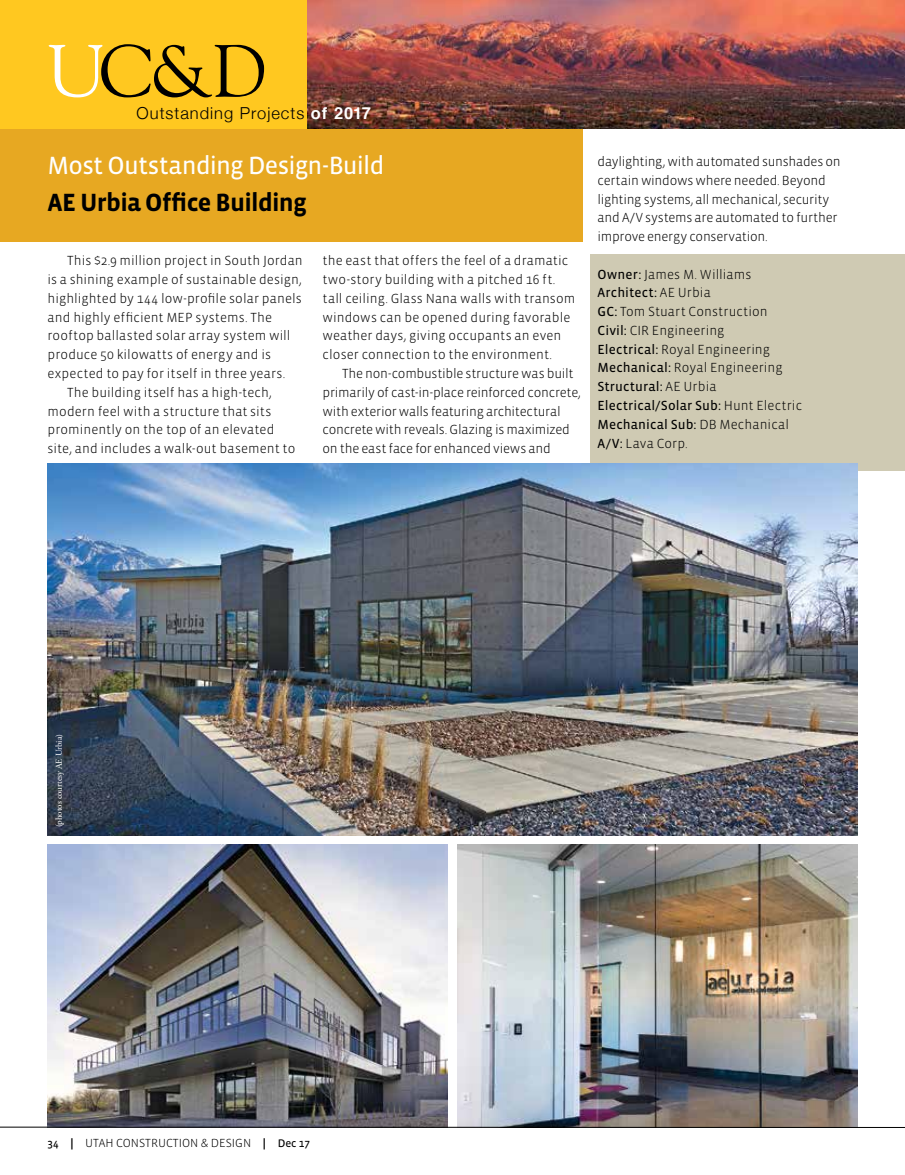
<style>
.page{position:relative;width:905px;height:1175px;background:#fff}
.page>*{position:absolute;margin:0;border:0;box-sizing:border-box;transform-origin:0 0}
.t1{font:73.5px "Goudy";color:#000}
.t2{font:25.5px "Vista Sans Reg";letter-spacing:-.025em;color:#fff}
.t3{font:700 25.5px "Vista Sans";letter-spacing:-.03em;color:#000}
.t4{font:300 16.5px "Helvetica Neue";letter-spacing:.06em;color:#000}
.t5{font:300 13.5px/18.8px "Vista Sans";color:#000}
.t6{font:300 13.5px/18.8px "Vista Sans";letter-spacing:-.02em;color:#000}
.t7{font:13.5px/18.8px "Vista Sans Reg";letter-spacing:.01em;color:#000}
.t8{font:300 12px "Vista Sans";color:#000}
.t9{font:9px "Adobe Garamond Pro";letter-spacing:-.01em;color:#fff}
.s1{color:#fff}
.s2{font-family:"Helvetica";font-weight:700;color:#fff}
.s3{font-family:"Vista Sans Reg";font-weight:400}
.s4{font-family:"Vista Sans";font-weight:300}
.s5{font-family:"Vista Sans Reg";font-weight:400;font-size:11.25px}
.s6{font-weight:700}
</style>
<div class="page">
<div style="left:590px;top:255px;width:314px;height:216px;background:#cfcab3"></div>
<img style="left:48px;top:844px;width:399px;height:282px">
<img style="left:457px;top:844px;width:400px;height:282px">
<img style="left:48px;top:463px;width:809px;height:372px">
<hr style="left:0;top:1126px;width:904px;height:1px;background:#000">
<div style="left:0;top:127px;width:582px;height:114px;background:#e7a822"></div>
<div style="left:0;top:0;width:307px;height:128px;background:#ffc820"></div>
<img style="left:307px;top:0;width:597px;height:128px">
<h1 class="t1" style="left:48px;top:26px;width:219px"><span class="s1">U</span>C&amp;D</h1>
<p class="t4" style="left:137px;top:103px;width:236px">Outstanding Projects <span class="s2">of 2017</span></p>
<h2 class="t2" style="left:48px;top:152px;width:338px">Most Outstanding Design-Build</h2>
<h2 class="t3" style="left:48px;top:190px;width:261px">AE Urbia Office Building</h2>
<p class="t5" style="left:67px;top:252px;width:237px">This $2.9 million project in South Jordan</p>
<p class="t5" style="left:48px;top:270px;width:256px">is a shining example of sustainable design,</p>
<p class="t5" style="left:48px;top:289px;width:256px">highlighted by 144 low-profile solar panels</p>
<p class="t5" style="left:48px;top:308px;width:226px">and highly efficient MEP systems. The</p>
<p class="t5" style="left:48px;top:327px;width:244px">rooftop ballasted solar array system will</p>
<p class="t5" style="left:48px;top:345px;width:225px">produce 50 kilowatts of energy and is</p>
<p class="t5" style="left:48px;top:364px;width:239px">expected to pay for itself in three years.</p>
<p class="t5" style="left:67px;top:383px;width:206px">The building itself has a high-tech,</p>
<p class="t5" style="left:48px;top:402px;width:225px">modern feel with a structure that sits</p>
<p class="t5" style="left:48px;top:420px;width:228px">prominently on the top of an elevated</p>
<p class="t5" style="left:48px;top:439px;width:249px">site, and includes a walk-out basement to</p>
<p class="t5" style="left:322px;top:252px;width:254px">the east that offers the feel of a dramatic two-story building with a pitched 16 ft. tall ceiling. Glass Nana walls with transom windows can be opened during favorable weather days, giving occupants an even closer connection to the environment.</p>
<p class="t6" style="left:322px;top:364px;width:259px;text-indent:19px">The non-combustible structure was built primarily of cast-in-place reinforced concrete, with exterior walls featuring architectural concrete with reveals. Glazing is maximized on the east face for enhanced views and</p>
<p class="t6" style="left:597px;top:152px;width:245px">daylighting, with automated sunshades on certain windows where needed. Beyond lighting systems, all mechanical, security and A/V systems are automated to further improve energy conservation.</p>
<p class="t5" style="left:597px;top:265px;width:155px"><span class="s3">Owner:</span> James M. Williams</p>
<p class="t7" style="left:597px;top:284px;width:115px">Architect: <span class="s4">AE Urbia</span></p>
<p class="t5" style="left:597px;top:302px;width:187px"><span class="s3">GC:</span> Tom Stuart Construction<br><span class="s3">Civil:</span> CIR Engineering<br><span class="s3">Electrical:</span> Royal Engineering<br><span class="s3">Mechanical:</span> Royal Engineering</p>
<p class="t7" style="left:597px;top:377px;width:206px">Structural: <span class="s4">AE Urbia<br></span>Electrical/Solar Sub: <span class="s4">Hunt Electric<br></span>Mechanical Sub: <span class="s4">DB Mechanical</span></p>
<p class="t5" style="left:597px;top:434px;width:92px"><span class="s3">A/V:</span> Lava Corp.</p>
<p class="t9" style="left:54px;top:827px;width:95px;rotate:-90deg">(photos courtesy AE Urbia)</p>
<p class="t8" style="left:48px;top:1136px;width:264px"><span class="s5">34</span> <span class="s6">|</span> UTAH CONSTRUCTION &amp; DESIGN <span class="s6">|</span> <span class="s5">Dec 17</span></p>
</div>
